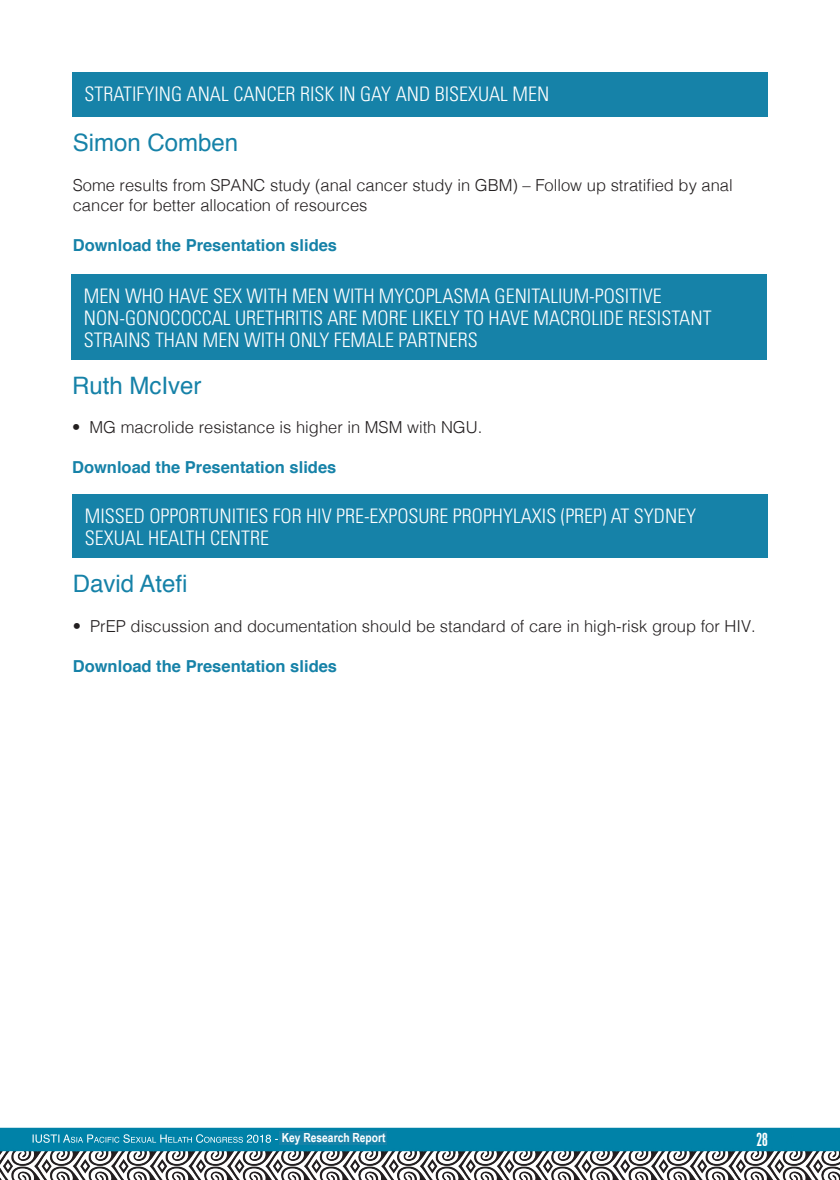
<style>
.page{position:relative;width:840px;height:1180px;background:#fff}
.page>*{position:absolute;margin:0;border:0;box-sizing:border-box;transform-origin:0 0}
.t1{font:24px "Helvetica";color:#1682a8}
.t2{font:300 condensed 20px/22px "Univers LT Std";color:#fff}
.t3{font:300 16.4px/19.8px "Helvetica";color:#231f20}
.t4{font:700 16.4px "Helvetica";color:#1682a8}
.t5{font:condensed 16px "Placard";color:#fff}
.t6{font:700 12.4px "Arial Narrow";color:#fff}
</style>
<div class="page">
<img style="left:0;top:1127px;width:840px;height:52px">
<div style="left:71px;top:274px;width:695px;height:85px;background:#1682a8"></div>
<div style="left:72px;top:494px;width:695px;height:63px;background:#1682a8"></div>
<div style="left:72px;top:72px;width:695px;height:45px;background:#1682a8"></div>
<div style="left:279px;top:1131px;width:107px;height:13px;background:#1682a8"></div>
<p class="t2" style="left:84px;top:83px;width:466px">STRATIFYING ANAL CANCER RISK IN GAY AND BISEXUAL MEN</p>
<p class="t1" style="left:73px;top:122px;width:167px">Simon Comben</p>
<p class="t3" style="left:73px;top:174px;width:661px">Some results from SPANC study (anal cancer study in GBM) – Follow up stratified by anal cancer for better allocation of resources</p>
<p class="t4" style="left:73px;top:230px;width:266px">Download the Presentation slides</p>
<p class="t2" style="left:84px;top:285px;width:629px">MEN WHO HAVE SEX WITH MEN WITH MYCOPLASMA GENITALIUM-POSITIVE<br>NON-GONOCOCCAL URETHRITIS ARE MORE LIKELY TO HAVE MACROLIDE RESISTANT<br>STRAINS THAN MEN WITH ONLY FEMALE PARTNERS</p>
<p class="t1" style="left:72px;top:364px;width:131px">Ruth McIver</p>
<p class="t3" style="left:72px;top:416px;width:411px">• MG macrolide resistance is higher in MSM with NGU.</p>
<p class="t4" style="left:72px;top:452px;width:266px">Download the Presentation slides</p>
<p class="t2" style="left:85px;top:505px;width:612px">MISSED OPPORTUNITIES FOR HIV PRE-EXPOSURE PROPHYLAXIS (PREP) AT SYDNEY</p>
<p class="t2" style="left:85px;top:527px;width:185px">SEXUAL HEALTH CENTRE</p>
<p class="t1" style="left:73px;top:563px;width:116px">David Atefi</p>
<p class="t3" style="left:73px;top:615px;width:684px">• PrEP discussion and documentation should be standard of care in high-risk group for HIV.</p>
<p class="t4" style="left:73px;top:651px;width:266px">Download the Presentation slides</p>
<p class="t6" style="left:281px;top:1128px;width:105px">Key Research Report</p>
<p class="t5" style="left:756px;top:1129px;width:13px">28</p>
</div>
